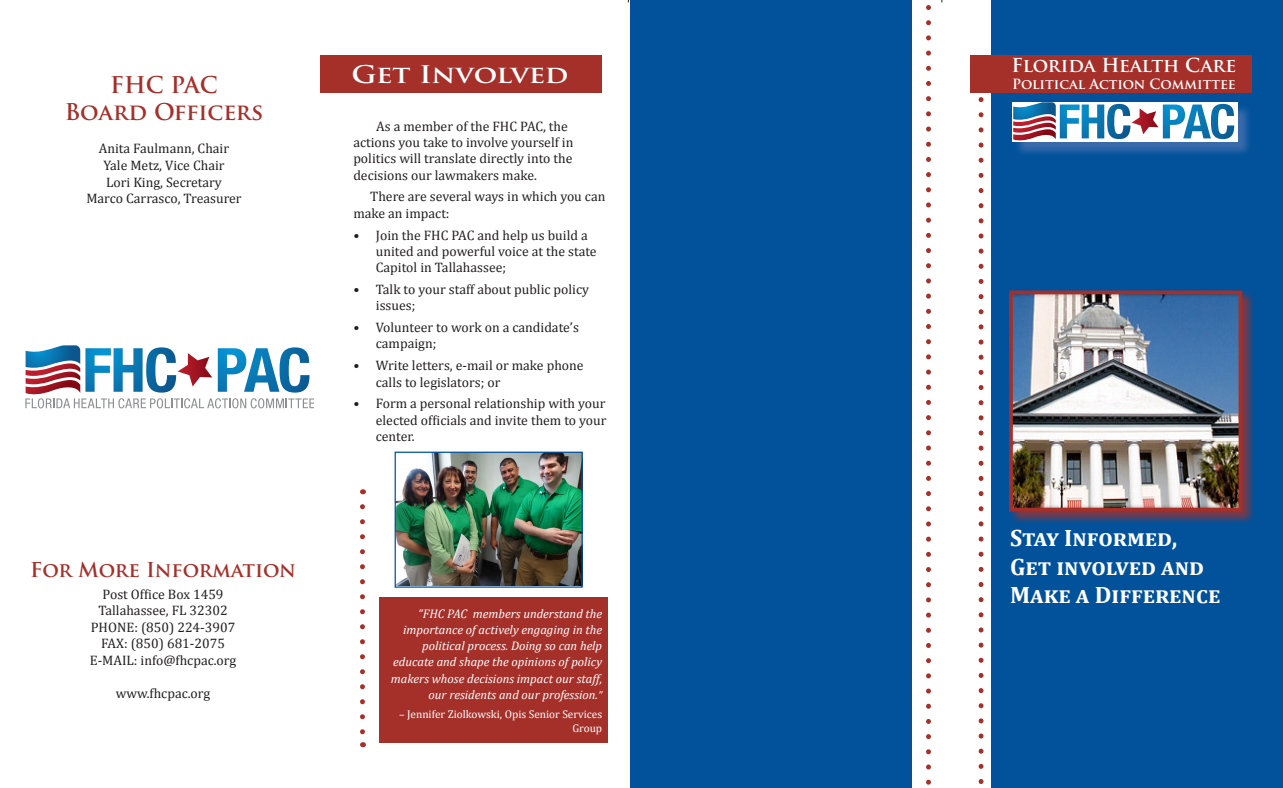
<style>
.page{position:relative;width:1283px;height:788px;background:#fff}
.page>*{position:absolute;margin:0;border:0;box-sizing:border-box;transform-origin:0 0}
.Company_name{font:700 23.75px "Cambria";color:#fff}
.Head{font:700 23.75px "Trajan Pro";letter-spacing:-.02em;color:#fff;scale:1.2 1}
.Company_name-2{font:700 22.5px/27px "Trajan Pro";letter-spacing:-.01em;color:#a5302a;text-align:center}
.t1{font:700 20px "Trajan Pro";letter-spacing:-.005em;color:#a5302a}
.Company_name-3{font:700 18.75px "Trajan Pro";color:#fff}
.Body_text{font:13.75px/16.2px "Cambria";color:#231f20}
.Company_name-4{font:13.75px "Cambria";color:#231f20}
.Company_name-5{font:700 13.75px "Trajan Pro";color:#fff}
.Subhead{font:italic 12.5px/16.2px "Cambria";color:#fff;text-align:right}
.Subhead-2{font:11.25px/13.8px "Cambria";color:#fff;text-align:right}
.s1{font-size:11.25px}
</style>
<div class="page">
<div style="left:991px;top:0;width:291px;height:788px;background:#01529a"></div>
<div style="left:970px;top:55px;width:281px;height:38px;background:#a5302a"></div>
<svg style="left:978px;top:97px;width:5px;height:687px"></svg>
<svg style="left:360px;top:506px;width:5px;height:241px"></svg>
<div style="left:320px;top:55px;width:281px;height:38px;background:#a5302a"></div>
<svg style="left:25px;top:345px;width:288px;height:63px"></svg>
<div style="left:1008px;top:290px;width:247px;height:234px;background:#a5302a;opacity:.75"></div>
<img style="left:1014px;top:295px;width:223px;height:211px">
<div style="left:1009px;top:290px;width:233px;height:221px;border:4px solid #a5302a"></div>
<div style="left:630px;top:0;width:282px;height:788px;background:#01529a"></div>
<svg style="left:926px;top:5px;width:5px;height:780px"></svg>
<div style="left:1014px;top:104px;width:239px;height:53px;background:#4d74b2;opacity:.75"></div>
<svg style="left:1013px;top:102px;width:221px;height:39px;background:#98b2ca"></svg>
<div style="left:380px;top:597px;width:228px;height:146px;background:#a5302a"></div>
<img style="left:396px;top:453px;width:185px;height:132px">
<div style="left:394px;top:451px;width:189px;height:136px;border:1px solid #01529a"></div>
<p class="Company_name-2" style="left:65px;top:72px;width:200px">FHC PAC<br>Board Officers</p>
<p class="Company_name-4" style="left:99px;top:141px;width:132px">Anita Faulmann, Chair</p>
<p class="Company_name-4" style="left:103px;top:157px;width:123px">Yale Metz, Vice Chair</p>
<p class="Company_name-4" style="left:106px;top:174px;width:117px">Lori King, Secretary</p>
<p class="Company_name-4" style="left:86px;top:190px;width:157px">Marco Carrasco, Treasurer</p>
<p class="t1" style="left:30px;top:557px;width:267px">For More Information</p>
<p class="Body_text" style="left:103px;top:586px;width:123px">Post Office Box 1459</p>
<p class="Body_text" style="left:98px;top:602px;width:131px">Tallahassee, FL 32302</p>
<p class="Body_text" style="left:91px;top:618px;width:146px;text-align:center">PHONE: (850) 224-3907<br>FAX: (850) 681-2075</p>
<p class="Body_text" style="left:90px;top:652px;width:148px">E-MAIL: info@fhcpac.org</p>
<p class="Body_text" style="left:116px;top:685px;width:96px">www.fhcpac.org</p>
<p class="Head" style="left:351px;top:60px;width:182px">Get Involved</p>
<p class="Body_text" style="left:353px;top:118px;width:221px;text-indent:23px">As a member of the FHC PAC, the actions you take to involve yourself in politics will translate directly into the decisions our lawmakers make.</p>
<p class="Body_text" style="left:353px;top:188px;width:253px;text-indent:17px">There are several ways in which you can make an impact:</p>
<p class="Body_text" style="left:376px;top:227px;width:222px;text-indent:-22px">• Join the FHC PAC and help us build a united and powerful voice at the state<br>Capitol in Tallahassee;</p>
<p class="Body_text" style="left:376px;top:281px;width:215px;text-indent:-22px">• Talk to your staff about public policy issues;</p>
<p class="Body_text" style="left:376px;top:319px;width:204px;text-indent:-22px">• Volunteer to work on a candidate’s campaign;</p>
<p class="Body_text" style="left:376px;top:357px;width:209px;text-indent:-22px">• Write letters, e-mail or make phone calls to legislators; or</p>
<p class="Body_text" style="left:376px;top:395px;width:232px;text-align:justify;text-indent:-22px">• Form a personal relationship with your elected officials and invite them to your center.</p>
<p class="Subhead" style="left:391px;top:604px;width:213px">“FHC PAC members understand the importance of actively engaging in the political process. Doing so can help educate and shape the opinions of policy makers whose decisions impact our staff, our residents and our profession.<span class="s1">”</span></p>
<p class="Subhead-2" style="left:399px;top:707px;width:205px">– Jennifer Ziolkowski, Opis Senior Services<br>Group</p>
<p class="Company_name-3" style="left:1011px;top:54px;width:226px">Florida Health Care</p>
<p class="Company_name-5" style="left:1012px;top:75px;width:225px">Political Action Committee</p>
<p class="Company_name" style="left:1010px;top:521px;width:169px">Stay Informed,</p>
<p class="Company_name" style="left:1010px;top:550px;width:196px">Get involved and</p>
<p class="Company_name" style="left:1010px;top:578px;width:212px">Make a Difference</p>
</div>
